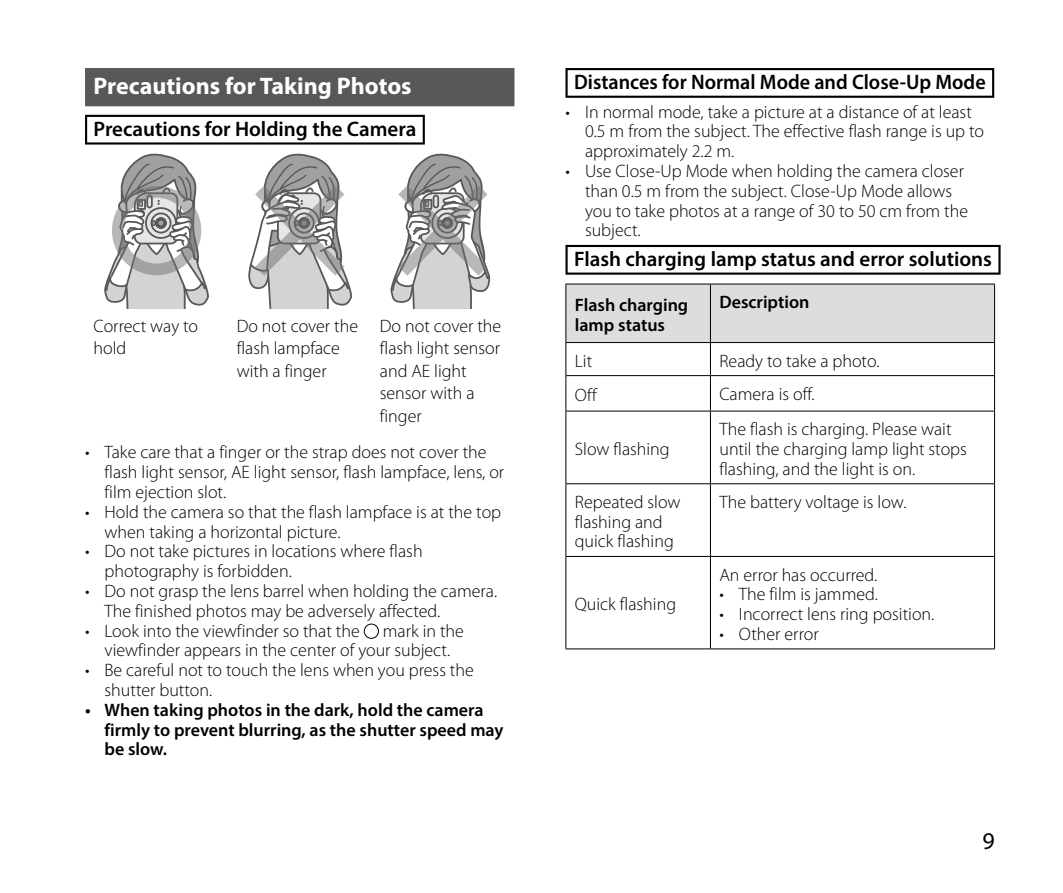
<style>
.page{position:relative;width:1063px;height:893px;background:#fff}
.page>*{position:absolute;margin:0;border:0;box-sizing:border-box;transform-origin:0 0}
.t1{font:700 24px "Myriad Pro";color:#fff}
.t2{font:24px "Myriad Pro";color:#000}
.t3{font:600 21px "Myriad Pro";color:#000}
.t4{font:600 21px "Myriad Pro";color:#000;scale:.96 1}
.t5{font:300 18px/19.8px "Myriad Pro";color:#000}
.t6{font:600 18px/19.8px "Myriad Pro";color:#000}
</style>
<div class="page">
<div style="left:85px;top:68px;width:429px;height:38px;background:#595757"></div>
<div style="left:85px;top:115px;width:340px;height:30px;background:linear-gradient(to right,#000,#000)"></div>
<div style="left:87px;top:117px;width:336px;height:25px;background:#fff"></div>
<svg style="left:104px;top:153px;width:105px;height:155px"></svg>
<svg style="left:248px;top:153px;width:104px;height:155px"></svg>
<svg style="left:391px;top:153px;width:100px;height:155px"></svg>
<div style="left:364px;top:624px;width:15px;height:15px;border:1px solid #000;border-radius:50%"></div>
<div style="left:566px;top:68px;width:428px;height:30px;background:#000"></div>
<div style="left:568px;top:70px;width:424px;height:26px;background:#fff"></div>
<div style="left:566px;top:245px;width:435px;height:30px;background:#000"></div>
<div style="left:568px;top:247px;width:430px;height:26px;background:#fff"></div>
<div style="left:566px;top:285px;width:428px;height:57px;background:#dcdddd"></div>
<hr style="left:566px;top:284px;width:144px;height:1px;background:#000">
<hr style="left:565px;top:284px;width:1px;height:58px;background:#000">
<hr style="left:710px;top:284px;width:285px;height:1px;background:#000">
<hr style="left:710px;top:284px;width:1px;height:58px;background:#000">
<hr style="left:994px;top:284px;width:1px;height:58px;background:#000">
<hr style="left:566px;top:342px;width:144px;height:1px;background:#000">
<hr style="left:565px;top:343px;width:1px;height:32px;background:#000">
<hr style="left:566px;top:375px;width:144px;height:1px;background:#000">
<hr style="left:565px;top:376px;width:1px;height:35px;background:#000">
<hr style="left:710px;top:342px;width:285px;height:1px;background:#000">
<hr style="left:710px;top:343px;width:1px;height:32px;background:#000">
<hr style="left:994px;top:343px;width:1px;height:32px;background:#000">
<hr style="left:710px;top:375px;width:285px;height:1px;background:#000">
<hr style="left:710px;top:376px;width:1px;height:35px;background:#000">
<hr style="left:994px;top:376px;width:1px;height:35px;background:#000">
<hr style="left:566px;top:411px;width:144px;height:1px;background:#000">
<hr style="left:565px;top:411px;width:1px;height:72px;background:#000">
<hr style="left:566px;top:483px;width:144px;height:1px;background:#000">
<hr style="left:565px;top:484px;width:1px;height:72px;background:#000">
<hr style="left:710px;top:411px;width:285px;height:1px;background:#000">
<hr style="left:710px;top:411px;width:1px;height:72px;background:#000">
<hr style="left:994px;top:411px;width:1px;height:72px;background:#000">
<hr style="left:710px;top:483px;width:285px;height:1px;background:#000">
<hr style="left:710px;top:484px;width:1px;height:72px;background:#000">
<hr style="left:994px;top:484px;width:1px;height:72px;background:#000">
<hr style="left:566px;top:556px;width:144px;height:1px;background:#000">
<hr style="left:565px;top:557px;width:1px;height:91px;background:#000">
<hr style="left:566px;top:648px;width:144px;height:1px;background:#000">
<hr style="left:710px;top:556px;width:285px;height:1px;background:#000">
<hr style="left:710px;top:557px;width:1px;height:91px;background:#000">
<hr style="left:994px;top:557px;width:1px;height:91px;background:#000">
<hr style="left:710px;top:648px;width:285px;height:1px;background:#000">
<h1 class="t1" style="left:94px;top:71px;width:320px">Precautions for Taking Photos</h1>
<p class="t3" style="left:94px;top:115px;width:324px">Precautions for Holding the Camera</p>
<p class="t5" style="left:94px;top:315px;width:106px;line-height:22.5px">Correct way to hold</p>
<p class="t5" style="left:237px;top:315px;width:123px;line-height:22.5px">Do not cover the flash lampface with a finger</p>
<p class="t5" style="left:380px;top:315px;width:123px;line-height:22.5px">Do not cover the flash light sensor and AE light sensor with a finger</p>
<p class="t5" style="left:105px;top:443px;width:401px;text-indent:-19px">• Take care that a finger or the strap does not cover the flash light sensor, AE light sensor, flash lampface, lens, or film ejection slot.</p>
<p class="t5" style="left:105px;top:502px;width:398px;text-indent:-19px">• Hold the camera so that the flash lampface is at the top when taking a horizontal picture.</p>
<p class="t5" style="left:105px;top:542px;width:320px;text-indent:-19px">• Do not take pictures in locations where flash photography is forbidden.</p>
<p class="t5" style="left:105px;top:581px;width:394px;text-indent:-19px">• Do not grasp the lens barrel when holding the camera.<br>The finished photos may be adversely affected.</p>
<p class="t5" style="left:85px;top:621px;width:276px">• Look into the viewfinder so that the</p>
<p class="t5" style="left:105px;top:621px;width:361px;text-indent:278px">mark in the viewfinder appears in the center of your subject.</p>
<p class="t5" style="left:105px;top:661px;width:371px;text-indent:-19px">• Be careful not to touch the lens when you press the shutter button.</p>
<p class="t6" style="left:105px;top:699px;width:401px;text-indent:-19px">• When taking photos in the dark, hold the camera firmly to prevent blurring, as the shutter speed may be slow.</p>
<p class="t4" style="left:574px;top:68px;width:430px">Distances for Normal Mode and Close-Up Mode</p>
<p class="t5" style="left:585px;top:102px;width:401px;text-indent:-19px">• In normal mode, take a picture at a distance of at least<br>0.5 m from the subject. The effective flash range is up to approximately 2.2 m.</p>
<p class="t5" style="left:585px;top:161px;width:385px;text-indent:-19px">• Use Close-Up Mode when holding the camera closer than 0.5 m from the subject. Close-Up Mode allows you to take photos at a range of 30 to 50 cm from the subject.</p>
<p class="t3" style="left:574px;top:245px;width:420px">Flash charging lamp status and error solutions</p>
<p class="t6" style="left:575px;top:295px;width:115px">Flash charging lamp status</p>
<p class="t6" style="left:719px;top:292px;width:92px">Description</p>
<p class="t5" style="left:575px;top:351px;width:19px">Lit</p>
<p class="t5" style="left:719px;top:351px;width:162px">Ready to take a photo.</p>
<p class="t5" style="left:575px;top:385px;width:23px">Off</p>
<p class="t5" style="left:719px;top:384px;width:97px">Camera is off.</p>
<p class="t5" style="left:575px;top:439px;width:96px">Slow flashing</p>
<p class="t5" style="left:719px;top:420px;width:249px">The flash is charging. Please wait until the charging lamp light stops flashing, and the light is on.</p>
<p class="t5" style="left:575px;top:492px;width:107px">Repeated slow flashing and quick flashing</p>
<p class="t5" style="left:719px;top:492px;width:189px">The battery voltage is low.</p>
<p class="t5" style="left:575px;top:595px;width:103px">Quick flashing</p>
<p class="t5" style="left:719px;top:565px;width:159px">An error has occurred.</p>
<p class="t5" style="left:719px;top:585px;width:160px">• The film is jammed.</p>
<p class="t5" style="left:719px;top:604px;width:216px">• Incorrect lens ring position.</p>
<p class="t5" style="left:719px;top:624px;width:101px">• Other error</p>
<h1 class="t2" style="left:983px;top:826px;width:14px">9</h1>
</div>
